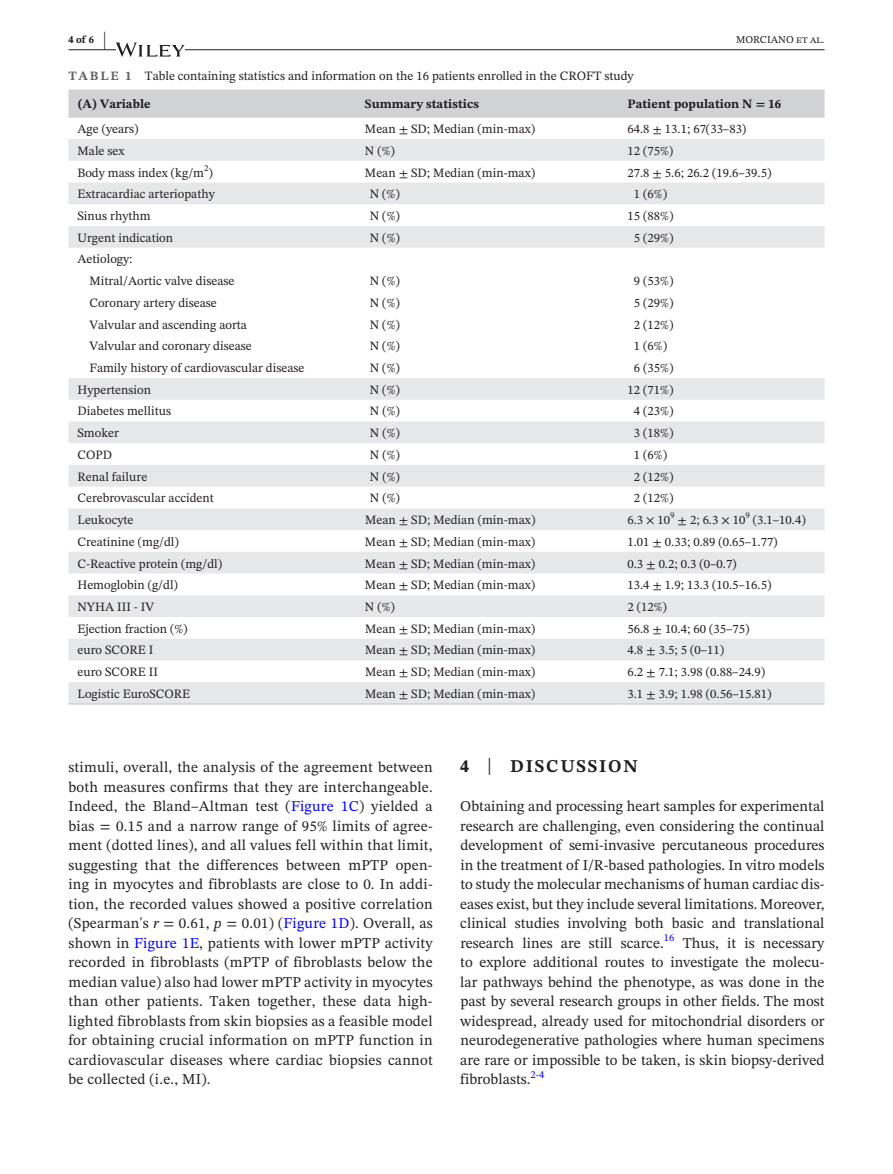
<style>
.page{position:relative;width:893px;height:1174px;background:#fff}
.page>*{position:absolute;margin:0;border:0;box-sizing:border-box;transform-origin:0 0}
.t1{font:700 18px "STIX Two Text";letter-spacing:.1em;color:#231f20}
.t2{font:15px/19.5px "STIX Two Text";letter-spacing:.005em;color:#231f20;text-align:justify}
.t3{font:12.75px/21.8px "STIX Two Text";color:#231f20}
.t4{font:700 12.75px "STIX Two Text";color:#231f20}
.t5{font:10.5px "STIX Two Text";color:#231f20}
.t6{font:700 10.5px "STIX Two Text";color:#231f20}
.t7{font:10.5px "STIX Two Text";color:#00f}
.s1{font-size:21px}
.s2{font-weight:700;color:#636366}
.s3{font-family:"STIX"}
.s4{color:#00f}
.s5{font-style:italic}
.s6{font-weight:400;font-size:23.7px}
</style>
<div class="page">
<hr style="left:68px;top:49px;width:756px;height:1px;background:#231f20">
<svg style="left:116px;top:43px;width:69px;height:14px"></svg>
<div style="left:68px;top:90px;width:756px;height:28px;background:#d1d2d4"></div>
<svg style="left:68px;top:139px;width:756px;height:564px"></svg>
<hr style="left:68px;top:703px;width:288px;height:1px;background:#d1d2d4">
<hr style="left:356px;top:703px;width:262px;height:1px;background:#d1d2d4">
<hr style="left:618px;top:703px;width:206px;height:1px;background:#d1d2d4">
<p class="t6" style="left:68px;top:32px;width:39px">4 of 6 <span class="s1">|</span></p>
<p class="t5" style="left:736px;top:32px;width:90px">MORCIANO et al.</p>
<p class="t3" style="left:68px;top:65px;width:567px"><span class="s2">TABLE 1</span> Table containing statistics and information on the 16 patients enrolled in the CROFT study</p>
<p class="t4" style="left:77px;top:95px;width:75px">(A) Variable</p>
<p class="t4" style="left:365px;top:95px;width:116px">Summary statistics</p>
<p class="t4" style="left:627px;top:95px;width:155px">Patient population N <span class="s3">=</span> 16</p>
<p class="t3" style="left:77px;top:118px;width:63px">Age (years)</p>
<p class="t3" style="left:365px;top:118px;width:172px">Mean ± SD; Median (min-max)</p>
<p class="t3" style="left:627px;top:118px;width:120px">64.8 ± 13.1; 67(33–83)</p>
<p class="t3" style="left:77px;top:140px;width:49px">Male sex</p>
<p class="t3" style="left:365px;top:140px;width:32px">N (%)</p>
<p class="t3" style="left:627px;top:140px;width:47px">12 (75%)</p>
<p class="t3" style="left:77px;top:161px;width:137px">Body mass index (kg/m<sup>2</sup>)</p>
<p class="t3" style="left:365px;top:161px;width:172px">Mean ± SD; Median (min-max)</p>
<p class="t3" style="left:627px;top:161px;width:145px">27.8 ± 5.6; 26.2 (19.6–39.5)</p>
<p class="t3" style="left:77px;top:183px;width:139px">Extracardiac arteriopathy</p>
<p class="t3" style="left:370px;top:183px;width:32px">N (%)</p>
<p class="t3" style="left:634px;top:183px;width:35px">1 (6%)</p>
<p class="t3" style="left:77px;top:205px;width:75px">Sinus rhythm</p>
<p class="t3" style="left:370px;top:205px;width:32px">N (%)</p>
<p class="t3" style="left:628px;top:205px;width:47px">15 (88%)</p>
<p class="t3" style="left:77px;top:226px;width:97px">Urgent indication</p>
<p class="t3" style="left:370px;top:226px;width:32px">N (%)</p>
<p class="t3" style="left:634px;top:226px;width:41px">5 (29%)</p>
<p class="t3" style="left:89px;top:248px;width:146px;text-indent:-12px">Aetiology:<br>Mitral/Aortic valve disease</p>
<p class="t3" style="left:370px;top:270px;width:32px">N (%)</p>
<p class="t3" style="left:634px;top:270px;width:41px">9 (53%)</p>
<p class="t3" style="left:89px;top:292px;width:129px">Coronary artery disease</p>
<p class="t3" style="left:370px;top:292px;width:32px">N (%)</p>
<p class="t3" style="left:634px;top:292px;width:41px">5 (29%)</p>
<p class="t3" style="left:89px;top:313px;width:159px">Valvular and ascending aorta</p>
<p class="t3" style="left:370px;top:313px;width:32px">N (%)</p>
<p class="t3" style="left:634px;top:313px;width:41px">2 (12%)</p>
<p class="t3" style="left:89px;top:335px;width:164px">Valvular and coronary disease</p>
<p class="t3" style="left:370px;top:335px;width:32px">N (%)</p>
<p class="t3" style="left:634px;top:335px;width:35px">1 (6%)</p>
<p class="t3" style="left:89px;top:357px;width:216px">Family history of cardiovascular disease</p>
<p class="t3" style="left:370px;top:357px;width:32px">N (%)</p>
<p class="t3" style="left:634px;top:357px;width:41px">6 (35%)</p>
<p class="t3" style="left:77px;top:378px;width:75px">Hypertension</p>
<p class="t3" style="left:370px;top:378px;width:32px">N (%)</p>
<p class="t3" style="left:628px;top:378px;width:47px">12 (71%)</p>
<p class="t3" style="left:78px;top:400px;width:95px">Diabetes mellitus</p>
<p class="t3" style="left:370px;top:400px;width:32px">N (%)</p>
<p class="t3" style="left:634px;top:400px;width:41px">4 (23%)</p>
<p class="t3" style="left:78px;top:422px;width:43px">Smoker</p>
<p class="t3" style="left:370px;top:422px;width:32px">N (%)</p>
<p class="t3" style="left:634px;top:422px;width:41px">3 (18%)</p>
<p class="t3" style="left:78px;top:444px;width:36px">COPD</p>
<p class="t3" style="left:370px;top:444px;width:32px">N (%)</p>
<p class="t3" style="left:634px;top:444px;width:35px">1 (6%)</p>
<p class="t3" style="left:78px;top:465px;width:71px">Renal failure</p>
<p class="t3" style="left:370px;top:465px;width:32px">N (%)</p>
<p class="t3" style="left:634px;top:465px;width:41px">2 (12%)</p>
<p class="t3" style="left:78px;top:487px;width:138px">Cerebrovascular accident</p>
<p class="t3" style="left:370px;top:487px;width:32px">N (%)</p>
<p class="t3" style="left:634px;top:487px;width:41px">2 (12%)</p>
<p class="t3" style="left:78px;top:509px;width:57px">Leukocyte</p>
<p class="t3" style="left:365px;top:509px;width:172px">Mean ± SD; Median (min-max)</p>
<p class="t3" style="left:627px;top:509px;width:180px">6.3 × 10<sup>9</sup> ± 2; 6.3 × 10<sup>9</sup> (3.1–10.4)</p>
<p class="t3" style="left:77px;top:530px;width:103px">Creatinine (mg/dl)</p>
<p class="t3" style="left:365px;top:530px;width:172px">Mean ± SD; Median (min-max)</p>
<p class="t3" style="left:627px;top:530px;width:152px">1.01 ± 0.33; 0.89 (0.65–1.77)</p>
<p class="t3" style="left:77px;top:552px;width:146px">C-Reactive protein (mg/dl)</p>
<p class="t3" style="left:365px;top:552px;width:172px">Mean ± SD; Median (min-max)</p>
<p class="t3" style="left:627px;top:552px;width:111px">0.3 ± 0.2; 0.3 (0–0.7)</p>
<p class="t3" style="left:77px;top:574px;width:102px">Hemoglobin (g/dl)</p>
<p class="t3" style="left:365px;top:574px;width:172px">Mean ± SD; Median (min-max)</p>
<p class="t3" style="left:627px;top:574px;width:145px">13.4 ± 1.9; 13.3 (10.5–16.5)</p>
<p class="t3" style="left:77px;top:596px;width:78px">NYHA III - IV</p>
<p class="t3" style="left:365px;top:596px;width:32px">N (%)</p>
<p class="t3" style="left:627px;top:596px;width:41px">2 (12%)</p>
<p class="t3" style="left:78px;top:617px;width:112px">Ejection fraction (%)</p>
<p class="t3" style="left:365px;top:617px;width:172px">Mean ± SD; Median (min-max)</p>
<p class="t3" style="left:627px;top:617px;width:123px">56.8 ± 10.4; 60 (35–75)</p>
<p class="t3" style="left:78px;top:639px;width:77px">euro SCORE I</p>
<p class="t3" style="left:365px;top:639px;width:172px">Mean ± SD; Median (min-max)</p>
<p class="t3" style="left:627px;top:639px;width:98px">4.8 ± 3.5; 5 (0–11)</p>
<p class="t3" style="left:78px;top:661px;width:82px">euro SCORE II</p>
<p class="t3" style="left:365px;top:661px;width:172px">Mean ± SD; Median (min-max)</p>
<p class="t3" style="left:627px;top:661px;width:139px">6.2 ± 7.1; 3.98 (0.88–24.9)</p>
<p class="t3" style="left:78px;top:682px;width:114px">Logistic EuroSCORE</p>
<p class="t3" style="left:365px;top:682px;width:172px">Mean ± SD; Median (min-max)</p>
<p class="t3" style="left:627px;top:682px;width:145px">3.1 ± 3.9; 1.98 (0.56–15.81)</p>
<p class="t2" style="left:68px;top:757px;width:366px">stimuli, overall, the analysis of the agreement between both measures confirms that they are interchangeable.<br>Indeed, the Bland–Altman test (<span class="s4">Figure 1C</span>) yielded a bias = 0.15 and a narrow range of 95% limits of agree&shy;ment (dotted lines), and all values fell within that limit, suggesting that the differences between mPTP open&shy;ing in myocytes and fibroblasts are close to 0. In addi&shy;tion, the recorded values showed a positive correlation (Spearman's <span class="s5">r</span> = 0.61, <span class="s5">p</span> = 0.01) (<span class="s4">Figure 1D</span>). Overall, as shown in <span class="s4">Figure 1E</span>, patients with lower mPTP activity recorded in fibroblasts (mPTP of fibroblasts below the median value) also had lower mPTP activity in myocytes than other patients. Taken together, these data high&shy;lighted fibroblasts from skin biopsies as a feasible model for obtaining crucial information on mPTP function in cardiovascular diseases where cardiac biopsies cannot be collected (i.e., MI).</p>
<p class="t1" style="left:460px;top:753px;width:179px">4 <span class="s6">|</span> DISCUSSION</p>
<p class="t2" style="left:460px;top:796px;width:366px">Obtaining and processing heart samples for experimental research are challenging, even considering the continual development of semi-invasive percutaneous procedures in the treatment of I/R-based pathologies. In vitro models to study the molecular mechanisms of human cardiac dis&shy;eases exist, but they include several limitations. Moreover, clinical studies involving both basic and translational research lines are still scarce.</p>
<p class="t7" style="left:664px;top:930px;width:12px">16</p>
<p class="t2" style="left:460px;top:933px;width:366px;text-indent:222px">Thus, it is necessary to explore additional routes to investigate the molecu&shy;lar pathways behind the phenotype, as was done in the past by several research groups in other fields. The most widespread, already used for mitochondrial disorders or neurodegenerative pathologies where human specimens are rare or impossible to be taken, is skin biopsy-derived fibroblasts.</p>
<p class="t7" style="left:530px;top:1066px;width:15px">2-4</p>
</div>
